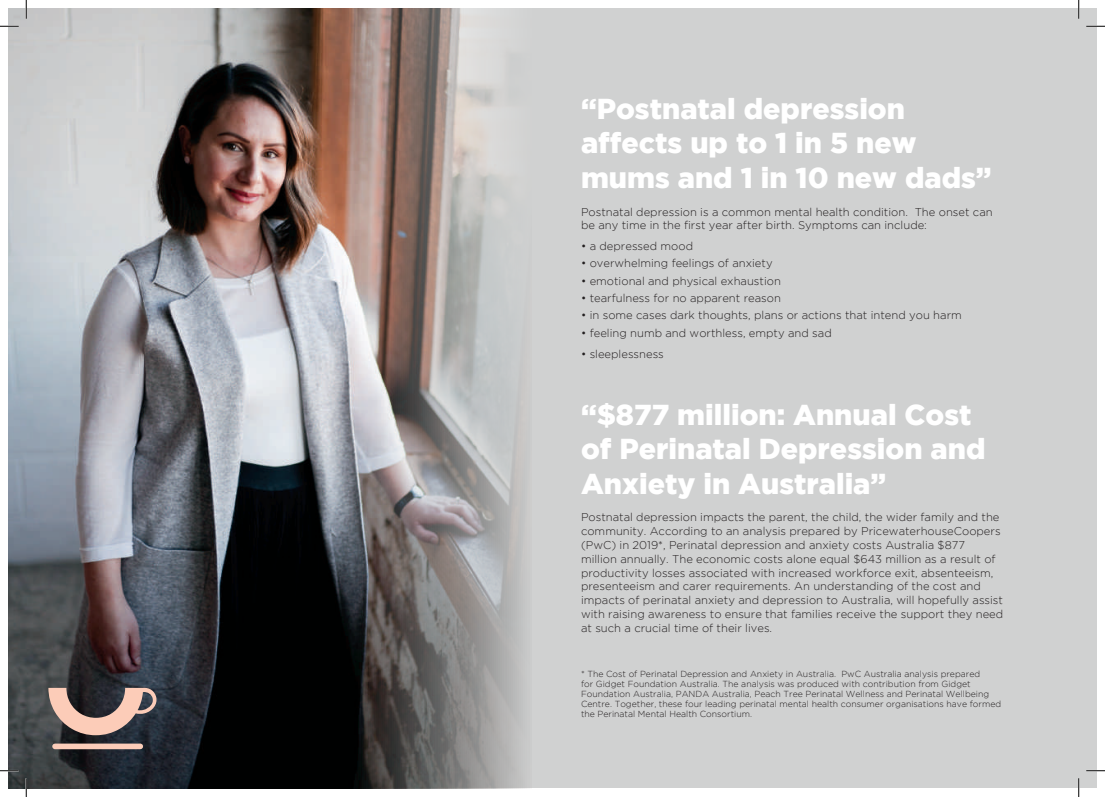
<style>
.page{position:relative;width:1105px;height:797px;background:#fff}
.page>*{position:absolute;margin:0;border:0;box-sizing:border-box;transform-origin:0 0}
.t1{font:900 28.75px/34.5px "Gotham";color:#fff}
.t2{font:300 11.25px/13.8px "Gotham";color:#231f20}
.t3{font:300 8.75px/10px "Gotham";color:#231f20}
</style>
<div class="page">
<div style="left:203px;top:9px;width:893px;height:779px;background:#d0d1d1"></div>
<img style="left:9px;top:9px;width:516px;height:779px">
<div style="left:55px;top:743px;width:85px;height:6px;background:#fccdb9"></div>
<svg style="left:48px;top:687px;width:110px;height:48px;background:#85726e"></svg>
<svg style="left:0;top:25px;width:19px;height:2px"></svg>
<svg style="left:1086px;top:25px;width:19px;height:2px"></svg>
<svg style="left:0;top:770px;width:19px;height:1px"></svg>
<svg style="left:1086px;top:770px;width:19px;height:1px"></svg>
<svg style="left:25px;top:0;width:2px;height:19px"></svg>
<svg style="left:25px;top:778px;width:2px;height:19px"></svg>
<svg style="left:1078px;top:0;width:1px;height:19px"></svg>
<svg style="left:1078px;top:778px;width:1px;height:19px"></svg>
<h1 class="t1" style="left:581px;top:90px;width:412px">“Postnatal depression affects up to 1 in 5 new mums and 1 in 10 new dads”</h1>
<p class="t2" style="left:581px;top:204px;width:413px">Postnatal depression is a common mental health condition. The onset can be any time in the first year after birth. Symptoms can include:</p>
<p class="t2" style="left:581px;top:239px;width:114px">• a depressed mood</p>
<p class="t2" style="left:581px;top:256px;width:193px">• overwhelming feelings of anxiety</p>
<p class="t2" style="left:581px;top:274px;width:201px">• emotional and physical exhaustion</p>
<p class="t2" style="left:581px;top:291px;width:201px">• tearfulness for no apparent reason</p>
<p class="t2" style="left:581px;top:308px;width:382px">• in some cases dark thoughts, plans or actions that intend you harm</p>
<p class="t2" style="left:581px;top:325px;width:252px">• feeling numb and worthless, empty and sad</p>
<p class="t2" style="left:581px;top:347px;width:84px">• sleeplessness</p>
<h1 class="t1" style="left:581px;top:396px;width:406px">“$877 million: Annual Cost of Perinatal Depression and<br>Anxiety in Australia”</h1>
<p class="t2" style="left:581px;top:510px;width:424px">Postnatal depression impacts the parent, the child, the wider family and the community. According to an analysis prepared by PricewaterhouseCoopers (PwC) in 2019*, Perinatal depression and anxiety costs Australia $877 million annually. The economic costs alone equal $643 million as a result of productivity losses associated with increased workforce exit, absenteeism, presenteeism and carer requirements. An understanding of the cost and impacts of perinatal anxiety and depression to Australia, will hopefully assist with raising awareness to ensure that families receive the support they need at such a crucial time of their lives.</p>
<p class="t3" style="left:581px;top:668px;width:422px">* The Cost of Perinatal Depression and Anxiety in Australia. PwC Australia analysis prepared<br>for Gidget Foundation Australia. The analysis was produced with contribution from Gidget Foundation Australia, PANDA Australia, Peach Tree Perinatal Wellness and Perinatal Wellbeing Centre. Together, these four leading perinatal mental health consumer organisations have formed the Perinatal Mental Health Consortium.</p>
</div>
